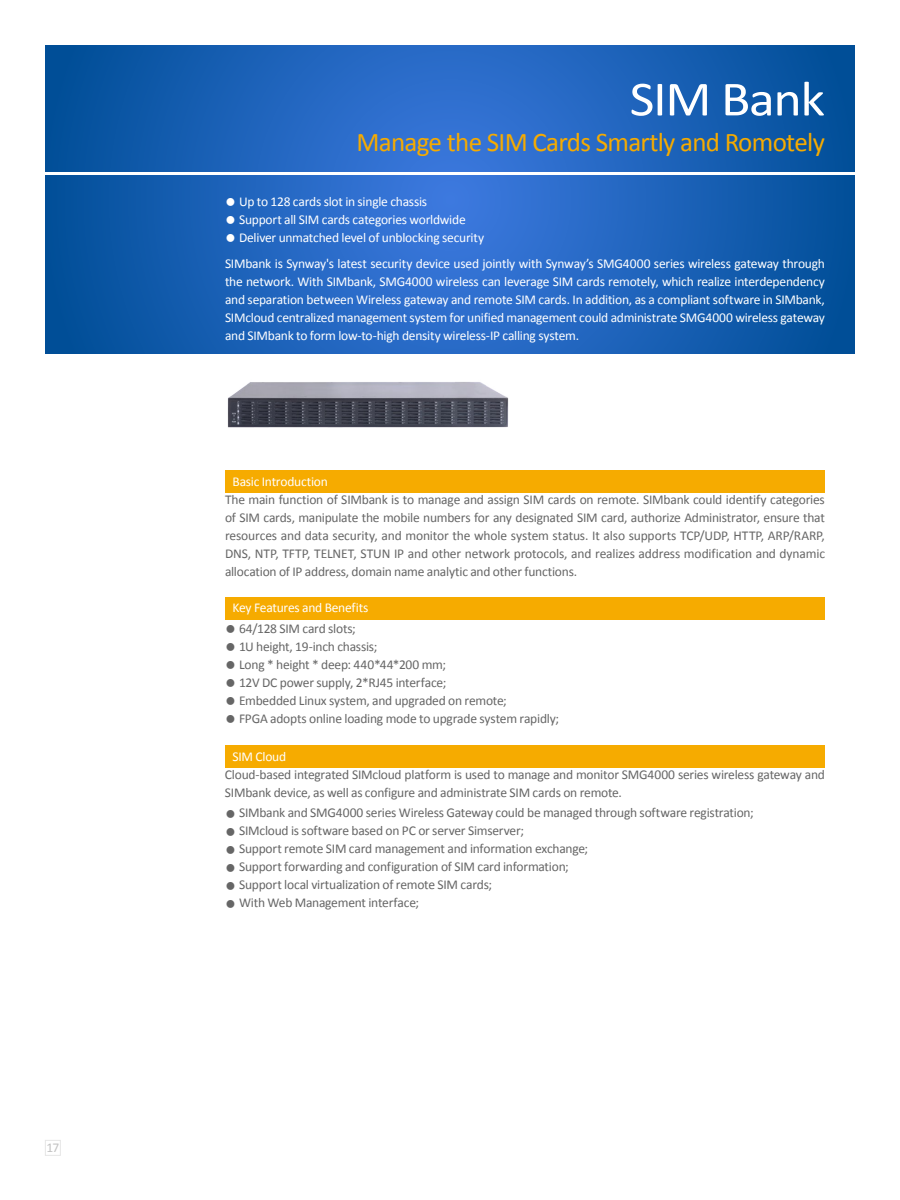
<style>
.page{position:relative;width:900px;height:1200px;background:#fff}
.page>*{position:absolute;margin:0;border:0;box-sizing:border-box;transform-origin:0 0}
.t1{font:49.5px "Calibri";letter-spacing:-.025em;color:#fff;scale:1.09 1}
.t2{font:27px "Calibri";letter-spacing:-.025em;color:#f6ab00}
.t3{font:13.5px/18px "Calibri";letter-spacing:-.02em;color:#666;text-align:justify}
.t4{font:13.5px/18px "Calibri";letter-spacing:-.02em;color:#fff;text-align:justify}
.t5{font:13.5px "Calibri";color:#c2c2c2}
.s1{font-size:18px}
</style>
<div class="page">
<svg style="left:45px;top:45px;width:810px;height:309px;background:#1c61b8"></svg>
<svg style="left:45px;top:172px;width:810px;height:4px"></svg>
<div style="left:225px;top:470px;width:600px;height:23px;background:#f6ab00"></div>
<div style="left:45px;top:1140px;width:16px;height:16px;border:1px solid #e6e6e6"></div>
<img style="left:227px;top:382px;width:282px;height:46px">
<div style="left:225px;top:597px;width:600px;height:22px;background:#f6ab00"></div>
<div style="left:225px;top:746px;width:600px;height:22px;background:#f6ab00"></div>
<p class="t5" style="left:46px;top:1139px;width:14px">17</p>
<h1 class="t1" style="left:630px;top:68px;width:181px">SIM Bank</h1>
<h2 class="t2" style="left:356px;top:125px;width:470px">Manage the SIM Cards Smartly and Romotely</h2>
<p class="t4" style="left:225px;top:193px;width:204px"><span class="s1">●</span> Up to 128 cards slot in single chassis</p>
<p class="t4" style="left:225px;top:211px;width:242px"><span class="s1">●</span> Support all SIM cards categories worldwide</p>
<p class="t4" style="left:225px;top:229px;width:261px"><span class="s1">●</span> Deliver unmatched level of unblocking security</p>
<p class="t4" style="left:225px;top:254px;width:602px">SIMbank is Synway's latest security device used jointly with Synway’s SMG4000 series wireless gateway through the network. With SIMbank, SMG4000 wireless can leverage SIM cards remotely, which realize interdependency and separation between Wireless gateway and remote SIM cards. In addition, as a compliant software in SIMbank, SIMcloud centralized management system for unified management could administrate SMG4000 wireless gateway and SIMbank to form low-to-high density wireless-IP calling system.</p>
<p class="t4" style="left:232px;top:473px;width:97px">Basic Introduction</p>
<p class="t3" style="left:225px;top:491px;width:602px">The main function of SIMbank is to manage and assign SIM cards on remote. SIMbank could identify categories of SIM cards, manipulate the mobile numbers for any designated SIM card, authorize Administrator, ensure that resources and data security, and monitor the whole system status. It also supports TCP/UDP, HTTP, ARP/RARP, DNS, NTP, TFTP, TELNET, STUN IP and other network protocols, and realizes address modification and dynamic allocation of IP address, domain name analytic and other functions.</p>
<p class="t4" style="left:232px;top:599px;width:137px">Key Features and Benefits</p>
<p class="t3" style="left:225px;top:619px;width:132px"><span class="s1">●</span> 64/128 SIM card slots;</p>
<p class="t3" style="left:225px;top:637px;width:154px"><span class="s1">●</span> 1U height, 19-inch chassis;</p>
<p class="t3" style="left:225px;top:655px;width:223px"><span class="s1">●</span> Long * height * deep: 440*44*200 mm;</p>
<p class="t3" style="left:225px;top:673px;width:223px"><span class="s1">●</span> 12V DC power supply, 2*RJ45 interface;</p>
<p class="t3" style="left:225px;top:691px;width:283px"><span class="s1">●</span> Embedded Linux system, and upgraded on remote;</p>
<p class="t3" style="left:225px;top:709px;width:336px"><span class="s1">●</span> FPGA adopts online loading mode to upgrade system rapidly;</p>
<p class="t4" style="left:232px;top:748px;width:55px">SIM Cloud</p>
<p class="t3" style="left:225px;top:766px;width:601px">Cloud-based integrated SIMcloud platform is used to manage and monitor SMG4000 series wireless gateway and<br>SIMbank device, as well as configure and administrate SIM cards on remote.</p>
<p class="t3" style="left:225px;top:804px;width:530px"><span class="s1">●</span> SIMbank and SMG4000 series Wireless Gateway could be managed through software registration;</p>
<p class="t3" style="left:225px;top:822px;width:301px"><span class="s1">●</span> SIMcloud is software based on PC or server Simserver;</p>
<p class="t3" style="left:225px;top:840px;width:365px"><span class="s1">●</span> Support remote SIM card management and information exchange;</p>
<p class="t3" style="left:225px;top:858px;width:345px"><span class="s1">●</span> Support forwarding and configuration of SIM card information;</p>
<p class="t3" style="left:225px;top:876px;width:269px"><span class="s1">●</span> Support local virtualization of remote SIM cards;</p>
<p class="t3" style="left:225px;top:894px;width:196px"><span class="s1">●</span> With Web Management interface;</p>
</div>
